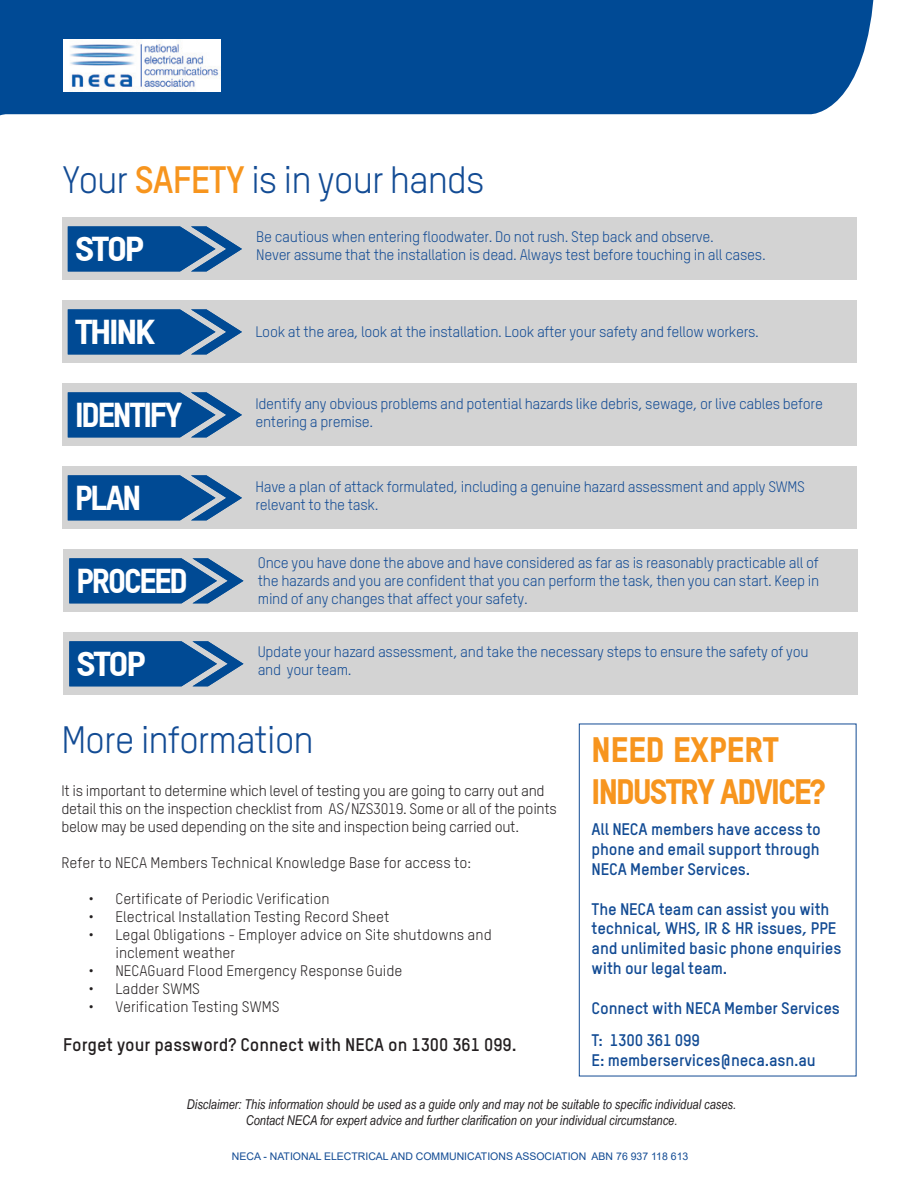
<style>
.page{position:relative;width:918px;height:1188px;background:#fff}
.page>*{position:absolute;margin:0;border:0;box-sizing:border-box;transform-origin:0 0}
.t1{font:37.5px "TSTAR";letter-spacing:-.03em;color:#124b94}
.t2{font:800 34.5px/41.4px "TSTARW00";letter-spacing:-.05em;color:#f7951e}
.t3{font:800 33.75px "TSTARW00";letter-spacing:-.06em;color:#fff}
.t4{font:800 33.75px "TSTARW00";letter-spacing:-.06em;color:#fff;scale:1.11 1}
.t5{font:700 18px "TSTAR";color:#231f20}
.t6{font:700 16.5px/19.8px "TSTAR";letter-spacing:-.01em;color:#124b94;text-align:justify}
.t7{font:15px/18px "TSTAR";letter-spacing:-.02em;color:#124b94}
.t8{font:15px/18px "TSTAR";color:#231f20}
.t9{font:15px/18px "TSTAR";letter-spacing:-.02em;color:#231f20}
.t10{font:italic 13.5px "Arial Narrow";color:#231f20}
.t11{font:10.5px "Arial";color:#124b94}
.s1{font-weight:700;color:#f7951e}
</style>
<div class="page">
<svg style="left:0;top:0;width:874px;height:500px"></svg>
<div style="left:62px;top:217px;width:794px;height:63px;background:#d3d3d3"></div>
<svg style="left:68px;top:226px;width:174px;height:45px;background:#22609e"></svg>
<div style="left:62px;top:300px;width:794px;height:63px;background:#d3d3d3"></div>
<svg style="left:68px;top:309px;width:174px;height:45px;background:#22609e"></svg>
<div style="left:62px;top:383px;width:794px;height:63px;background:#d3d3d3"></div>
<svg style="left:68px;top:392px;width:174px;height:45px;background:#22609e"></svg>
<div style="left:62px;top:466px;width:794px;height:63px;background:#d3d3d3"></div>
<svg style="left:68px;top:475px;width:174px;height:45px;background:#22609e"></svg>
<div style="left:64px;top:549px;width:794px;height:63px;background:#d3d3d3"></div>
<svg style="left:69px;top:558px;width:175px;height:45px"></svg>
<div style="left:64px;top:632px;width:794px;height:63px;background:#d3d3d3"></div>
<svg style="left:69px;top:641px;width:175px;height:45px"></svg>
<img style="left:63px;top:40px;width:158px;height:52px">
<p class="t1" style="left:62px;top:157px;width:424px">Your <span class="s1">SAFETY</span> is in your hands</p>
<p class="t4" style="left:75px;top:228px;width:64px">STOP</p>
<p class="t7" style="left:256px;top:228px;width:459px">Be cautious when entering floodwater. Do not rush. Step back and observe.</p>
<p class="t7" style="left:256px;top:246px;width:511px">Never assume that the installation is dead. Always test before touching in all cases.</p>
<p class="t4" style="left:75px;top:311px;width:74px">THINK</p>
<p class="t7" style="left:256px;top:323px;width:505px">Look at the area, look at the installation. Look after your safety and fellow workers.</p>
<p class="t3" style="left:75px;top:394px;width:109px">IDENTIFY</p>
<p class="t7" style="left:256px;top:394px;width:569px">Identify any obvious problems and potential hazards like debris, sewage, or live cables before entering a premise.</p>
<p class="t3" style="left:75px;top:477px;width:68px">PLAN</p>
<p class="t7" style="left:256px;top:477px;width:551px">Have a plan of attack formulated, including a genuine hazard assessment and apply SWMS relevant to the task.</p>
<p class="t3" style="left:76px;top:560px;width:113px">PROCEED</p>
<p class="t7" style="left:258px;top:553px;width:563px;text-align:justify">Once you have done the above and have considered as far as is reasonably practicable all of the hazards and you are confident that you can perform the task, then you can start. Keep in mind of any changes that affect your safety.</p>
<p class="t4" style="left:76px;top:643px;width:64px">STOP</p>
<p class="t7" style="left:258px;top:643px;width:552px">Update your hazard assessment, and take the necessary steps to ensure the safety of you and your team.</p>
<p class="t1" style="left:62px;top:717px;width:254px">More information</p>
<p class="t2" style="left:592px;top:729px;width:235px">NEED EXPERT<br>INDUSTRY ADVICE?</p>
<p class="t6" style="left:592px;top:819px;width:231px">All NECA members have access to phone and email support through NECA Member Services.</p>
<p class="t6" style="left:592px;top:898px;width:251px;text-align:left">The NECA team can assist you with technical, WHS, IR &amp; HR issues, PPE and unlimited basic phone enquiries with our legal team.</p>
<p class="t6" style="left:592px;top:997px;width:250px">Connect with NECA Member Services</p>
<p class="t6" style="left:592px;top:1030px;width:110px">T: 1300 361 099</p>
<p class="t6" style="left:592px;top:1050px;width:226px">E: memberservices@neca.asn.au</p>
<p class="t10" style="left:187px;top:1095px;width:551px">Disclaimer: This information should be used as a guide only and may not be suitable to specific individual cases.</p>
<p class="t10" style="left:246px;top:1111px;width:433px">Contact NECA for expert advice and further clarification on your individual circumstance.</p>
<p class="t9" style="left:62px;top:781px;width:497px">It is important to determine which level of testing you are going to carry out and detail this on the inspection checklist from AS/NZS3019. Some or all of the points below may be used depending on the site and inspection being carried out.</p>
<p class="t8" style="left:62px;top:853px;width:411px">Refer to NECA Members Technical Knowledge Base for access to:</p>
<p class="t8" style="left:88px;top:889px;width:243px">• Certificate of Periodic Verification</p>
<p class="t8" style="left:88px;top:907px;width:302px">• Electrical Installation Testing Record Sheet</p>
<p class="t8" style="left:116px;top:925px;width:378px;text-indent:-27px">• Legal Obligations - Employer advice on Site shutdowns and inclement weather</p>
<p class="t8" style="left:88px;top:961px;width:315px">• NECAGuard Flood Emergency Response Guide</p>
<p class="t8" style="left:88px;top:979px;width:113px">• Ladder SWMS</p>
<p class="t8" style="left:88px;top:997px;width:192px">• Verification Testing SWMS</p>
<p class="t5" style="left:63px;top:1034px;width:455px">Forget your password? Connect with NECA on 1300 361 099.</p>
<p class="t11" style="left:232px;top:1149px;width:458px">NECA - NATIONAL ELECTRICAL AND COMMUNICATIONS ASSOCIATION ABN 76 937 118 613</p>
</div>
